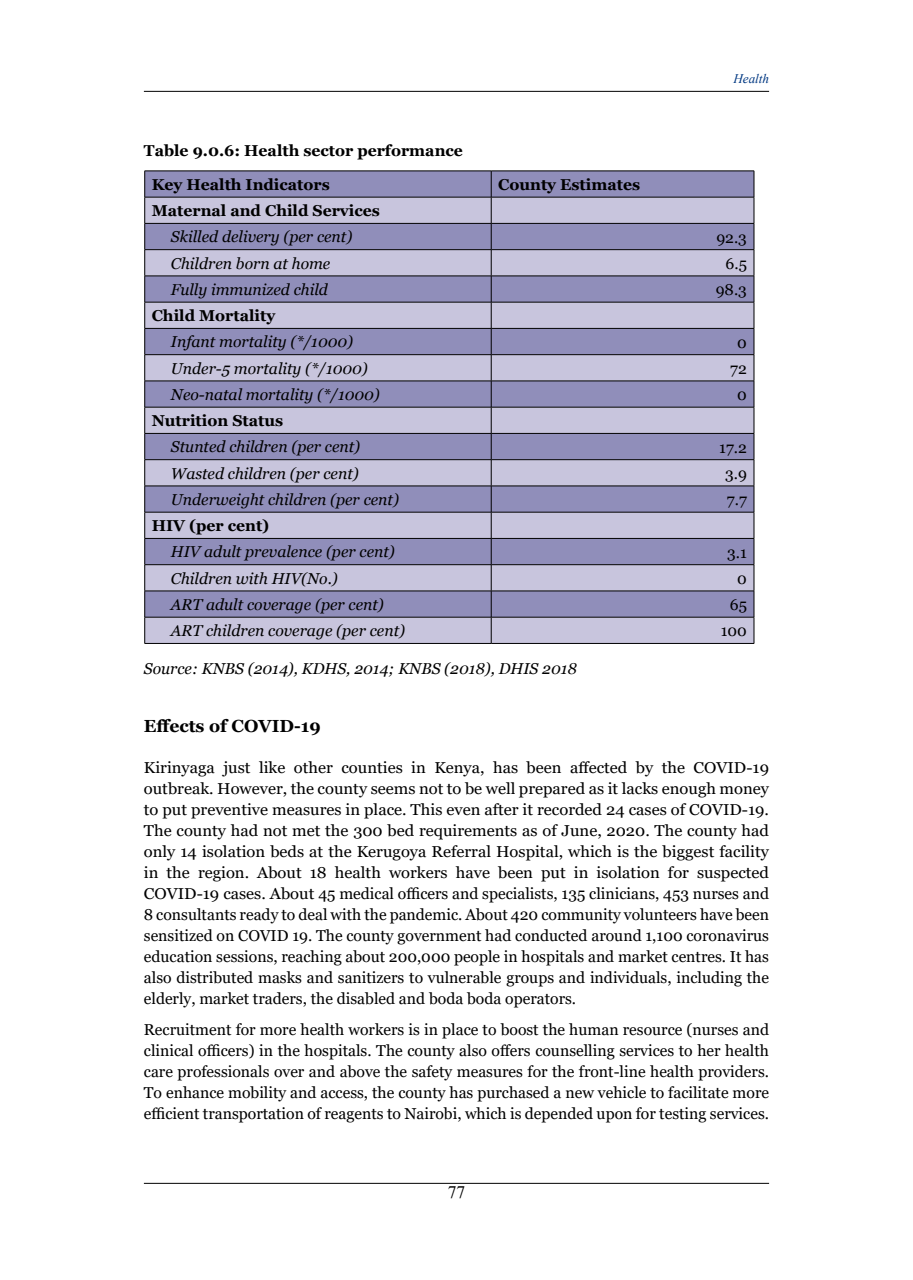
<style>
.page{position:relative;width:913px;height:1280px;background:#fff}
.page>*{position:absolute;margin:0;border:0;box-sizing:border-box;transform-origin:0 0}
.t1{font:700 17.5px "Georgia";color:#000}
.t2{font:17.5px "Times New Roman";color:#000}
.t3{font:15.75px/21px "Georgia";color:#000;text-align:justify;scale:1.05 1}
.t4{font:15.75px/21px "Georgia";color:#000;text-align:justify}
.t5{font:italic 15.75px "Georgia";color:#000}
.t6{font:700 15.75px/34.3px "Georgia";color:#000}
.t7{font:italic 13.12px "Times New Roman";color:#003882}
</style>
<div class="page">
<hr style="left:144px;top:1183px;width:625px;height:1px;background:#000">
<hr style="left:144px;top:91px;width:625px;height:1px;background:#000">
<div style="left:145px;top:172px;width:608px;height:25px;background:#908eba"></div>
<svg style="left:145px;top:198px;width:608px;height:445px;fill:#c8c5dd"></svg>
<hr style="left:144px;top:171px;width:347px;height:1px;background:#000">
<hr style="left:491px;top:171px;width:263px;height:1px;background:#000">
<hr style="left:144px;top:197px;width:347px;height:1px;background:#000">
<hr style="left:491px;top:197px;width:263px;height:1px;background:#000">
<hr style="left:144px;top:223px;width:347px;height:1px;background:#000">
<hr style="left:491px;top:223px;width:263px;height:1px;background:#000">
<hr style="left:144px;top:249px;width:347px;height:1px;background:#000">
<hr style="left:491px;top:249px;width:263px;height:1px;background:#000">
<hr style="left:144px;top:276px;width:347px;height:1px;background:#000">
<hr style="left:491px;top:276px;width:263px;height:1px;background:#000">
<hr style="left:144px;top:302px;width:347px;height:1px;background:#000">
<hr style="left:491px;top:302px;width:263px;height:1px;background:#000">
<hr style="left:144px;top:328px;width:347px;height:1px;background:#000">
<hr style="left:491px;top:328px;width:263px;height:1px;background:#000">
<hr style="left:144px;top:354px;width:347px;height:1px;background:#000">
<hr style="left:491px;top:354px;width:263px;height:1px;background:#000">
<hr style="left:144px;top:381px;width:347px;height:1px;background:#000">
<hr style="left:491px;top:381px;width:263px;height:1px;background:#000">
<hr style="left:144px;top:407px;width:347px;height:1px;background:#000">
<hr style="left:491px;top:407px;width:263px;height:1px;background:#000">
<hr style="left:144px;top:433px;width:347px;height:1px;background:#000">
<hr style="left:491px;top:433px;width:263px;height:1px;background:#000">
<hr style="left:144px;top:459px;width:347px;height:1px;background:#000">
<hr style="left:491px;top:459px;width:263px;height:1px;background:#000">
<hr style="left:144px;top:486px;width:347px;height:1px;background:#000">
<hr style="left:491px;top:486px;width:263px;height:1px;background:#000">
<hr style="left:144px;top:512px;width:347px;height:1px;background:#000">
<hr style="left:491px;top:512px;width:263px;height:1px;background:#000">
<hr style="left:144px;top:538px;width:347px;height:1px;background:#000">
<hr style="left:491px;top:538px;width:263px;height:1px;background:#000">
<hr style="left:144px;top:564px;width:347px;height:1px;background:#000">
<hr style="left:491px;top:564px;width:263px;height:1px;background:#000">
<hr style="left:144px;top:591px;width:347px;height:1px;background:#000">
<hr style="left:491px;top:591px;width:263px;height:1px;background:#000">
<hr style="left:144px;top:617px;width:347px;height:1px;background:#000">
<svg style="left:144px;top:171px;width:1px;height:472px"></svg>
<hr style="left:491px;top:617px;width:263px;height:1px;background:#000">
<svg style="left:491px;top:171px;width:1px;height:472px"></svg>
<svg style="left:753px;top:171px;width:1px;height:472px"></svg>
<hr style="left:144px;top:643px;width:347px;height:1px;background:#000">
<hr style="left:491px;top:643px;width:263px;height:1px;background:#000">
<p class="t6" style="left:152px;top:133px;width:313px;text-indent:-8px">Table 9.0.6: Health sector performance<br>Key Health Indicators</p>
<p class="t6" style="left:498px;top:168px;width:143px">County Estimates</p>
<p class="t7" style="left:733px;top:69px;width:37px">Health</p>
<p class="t6" style="left:152px;top:194px;width:230px">Maternal and Child Services</p>
<p class="t5" style="left:171px;top:227px;width:183px">Skilled delivery (per cent)</p>
<p class="t4" style="left:716px;top:227px;width:32px">92.3</p>
<p class="t5" style="left:171px;top:253px;width:161px">Children born at home</p>
<p class="t4" style="left:725px;top:253px;width:23px">6.5</p>
<p class="t5" style="left:171px;top:279px;width:158px">Fully immunized child</p>
<p class="t4" style="left:716px;top:280px;width:33px">98.3</p>
<p class="t6" style="left:152px;top:299px;width:125px">Child Mortality</p>
<p class="t5" style="left:171px;top:332px;width:183px">Infant mortality (*/1000)</p>
<p class="t4" style="left:737px;top:332px;width:11px">0</p>
<p class="t5" style="left:171px;top:358px;width:198px">Under-5 mortality (*/1000)</p>
<p class="t4" style="left:730px;top:358px;width:18px">72</p>
<p class="t5" style="left:171px;top:384px;width:210px">Neo-natal mortality (*/1000)</p>
<p class="t4" style="left:737px;top:384px;width:11px">0</p>
<p class="t6" style="left:152px;top:404px;width:133px">Nutrition Status</p>
<p class="t5" style="left:171px;top:437px;width:191px">Stunted children (per cent)</p>
<p class="t4" style="left:719px;top:437px;width:29px">17.2</p>
<p class="t5" style="left:171px;top:463px;width:189px">Wasted children (per cent)</p>
<p class="t4" style="left:725px;top:463px;width:23px">3.9</p>
<p class="t5" style="left:171px;top:489px;width:229px">Underweight children (per cent)</p>
<p class="t4" style="left:727px;top:489px;width:22px">7.7</p>
<p class="t6" style="left:152px;top:509px;width:119px">HIV (per cent)</p>
<p class="t5" style="left:171px;top:542px;width:225px">HIV adult prevalence (per cent)</p>
<p class="t4" style="left:727px;top:542px;width:21px">3.1</p>
<p class="t5" style="left:171px;top:568px;width:168px">Children with HIV(No.)</p>
<p class="t4" style="left:737px;top:568px;width:11px">0</p>
<p class="t5" style="left:171px;top:594px;width:214px">ART adult coverage (per cent)</p>
<p class="t4" style="left:730px;top:594px;width:19px">65</p>
<p class="t5" style="left:171px;top:621px;width:235px">ART children coverage (per cent)</p>
<p class="t4" style="left:721px;top:621px;width:28px">100</p>
<p class="t5" style="left:144px;top:659px;width:434px">Source: KNBS (2014), KDHS, 2014; KNBS (2018), DHIS 2018</p>
<p class="t1" style="left:144px;top:715px;width:178px">Effects of COVID-19</p>
<p class="t3" style="left:144px;top:757px;width:597px">Kirinyaga just like other counties in Kenya, has been affected by the COVID-19 outbreak. However, the county seems not to be well prepared as it lacks enough money to put preventive measures in place. This even after it recorded 24 cases of COVID-19.<br>The county had not met the 300 bed requirements as of June, 2020. The county had only 14 isolation beds at the Kerugoya Referral Hospital, which is the biggest facility in the region. About 18 health workers have been put in isolation for suspected COVID-19 cases. About 45 medical officers and specialists, 135 clinicians, 453 nurses and 8 consultants ready to deal with the pandemic. About 420 community volunteers have been sensitized on COVID 19. The county government had conducted around 1,100 coronavirus education sessions, reaching about 200,000 people in hospitals and market centres. It has also distributed masks and sanitizers to vulnerable groups and individuals, including the elderly, market traders, the disabled and boda boda operators.</p>
<p class="t4" style="left:144px;top:1019px;width:627px">Recruitment for more health workers is in place to boost the human resource (nurses and clinical officers) in the hospitals. The county also offers counselling services to her health care professionals over and above the safety measures for the front-line health providers.<br>To enhance mobility and access, the county has purchased a new vehicle to facilitate more efficient transportation of reagents to Nairobi, which is depended upon for testing services.</p>
<p class="t2" style="left:448px;top:1180px;width:19px">77</p>
</div>
